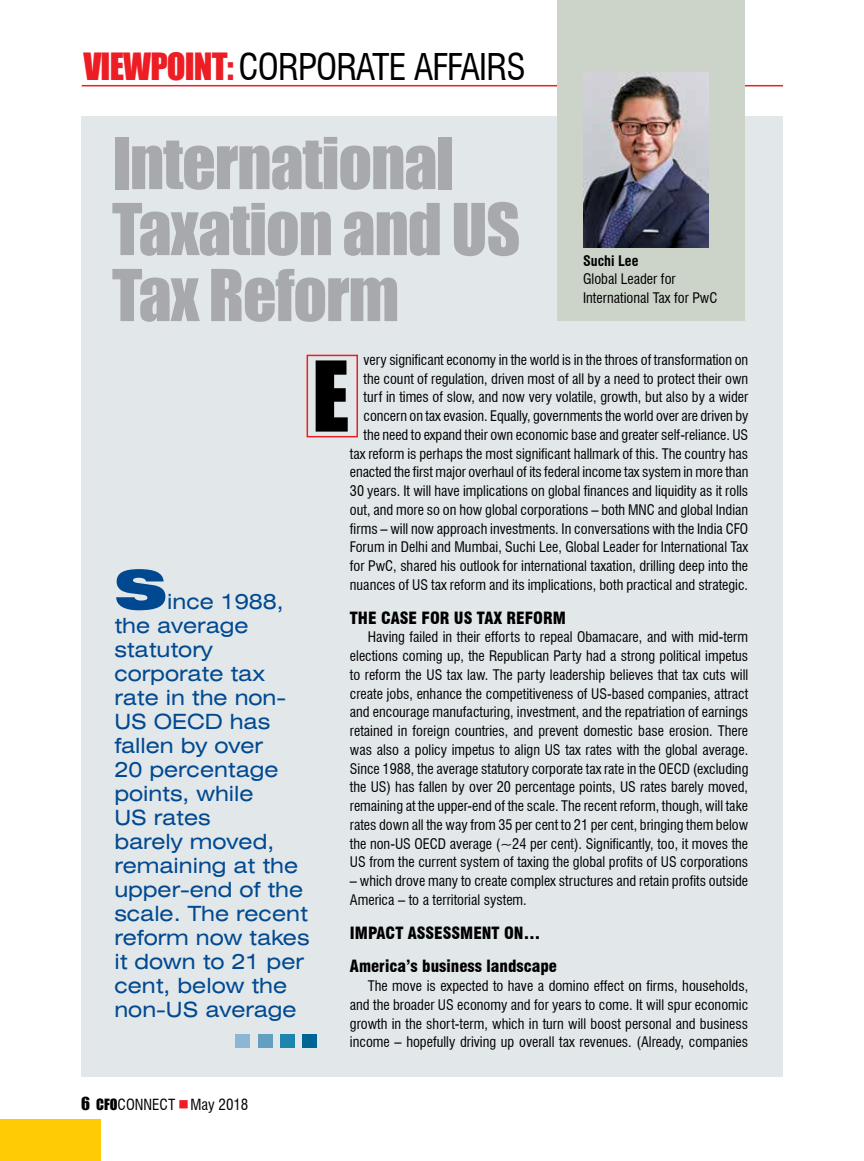
<style>
.page{position:relative;width:864px;height:1161px;background:#fff}
.page>*{position:absolute;margin:0;border:0;box-sizing:border-box;transform-origin:0 0}
.t1{font:90px "Impact";color:#000}
.t2{font:66px/66px "Impact";letter-spacing:-.02em;color:#a7a9ac}
.t3{font:900 expanded 54px "Swiss 721 BT";color:#004990}
.t4{font:condensed 36px "Swiss 721 BT";letter-spacing:-.025em;color:#000}
.t5{font:expanded 21px/24px "Swiss 721 BT";color:#004990}
.t6{font:900 condensed 16.5px/33.8px "Swiss 721 BT";color:#000}
.t7{font:condensed 15px "Swiss 721 BT";color:#000}
.t8{font:condensed 14.25px/18.8px "Swiss 721 BT";color:#000;text-align:justify}
.t9{font:700 condensed 14.25px "Swiss 721 BT";color:#000}
.s1{font-family:"Impact";font-stretch:normal;font-size:34.5px;color:#ec1d24}
.s2{font-family:"Impact";font-stretch:normal;font-size:16.5px}
.s3{font-family:"Impact";font-stretch:normal;font-size:14.25px}
</style>
<div class="page">
<hr style="left:82px;top:85px;width:701px;height:1px;background:#ec1d24">
<div style="left:81px;top:116px;width:702px;height:960px;background:#e2e7ea"></div>
<div style="left:258px;top:1034px;width:14px;height:14px;background:#629fc3"></div>
<div style="left:280px;top:1034px;width:14px;height:14px;background:#1d85b0"></div>
<div style="left:302px;top:1034px;width:15px;height:14px;background:#006594"></div>
<div style="left:235px;top:1034px;width:15px;height:14px;background:#8cb6d3"></div>
<div style="left:557px;top:0;width:188px;height:320px;background:#ccd4c9"></div>
<div style="left:307px;top:355px;width:51px;height:82px;border:2px solid #ec1d24"></div>
<img style="left:583px;top:73px;width:125px;height:175px">
<div style="left:0;top:1119px;width:101px;height:42px;background:#ffcb05"></div>
<h3 class="t4" style="left:83px;top:46px;width:444px"><span class="s1">VIEWPOINT:</span> CORPORATE AFFAIRS</h3>
<h2 class="t2" style="left:112px;top:128px;width:410px">International<br>Taxation and US<br>Tax Reform</h2>
<p class="t9" style="left:583px;top:252px;width:57px">Suchi Lee</p>
<p class="t8" style="left:583px;top:270px;width:136px">Global Leader for<br>International Tax for PwC</p>
<p class="t8" style="left:350px;top:350px;width:400px;text-align:right">very significant economy in the world is in the throes of transformation on the count of regulation, driven most of all by a need to protect their own turf in times of slow, and now very volatile, growth, but also by a wider concern on tax evasion. Equally, governments the world over are driven by the need to expand their own economic base and greater self-reliance. US tax reform is perhaps the most significant hallmark of this. The country has enacted the first major overhaul of its federal income tax system in more than 30 years. It will have implications on global finances and liquidity as it rolls out, and more so on how global corporations – both MNC and global Indian firms – will now approach investments. In conversations with the India CFO Forum in Delhi and Mumbai, Suchi Lee, Global Leader for International Tax for PwC, shared his outlook for international taxation, drilling deep into the nuances of US tax reform and its implications, both practical and strategic.</p>
<p class="t6" style="left:350px;top:601px;width:218px">THE CASE FOR US TAX REFORM</p>
<p class="t8" style="left:350px;top:628px;width:400px;text-indent:18px">Having failed in their efforts to repeal Obamacare, and with mid-term elections coming up, the Republican Party had a strong political impetus to reform the US tax law. The party leadership believes that tax cuts will create jobs, enhance the competitiveness of US-based companies, attract and encourage manufacturing, investment, and the repatriation of earnings retained in foreign countries, and prevent domestic base erosion. There was also a policy impetus to align US tax rates with the global average.<br>Since 1988, the average statutory corporate tax rate in the OECD (excluding the US) has fallen by over 20 percentage points, US rates barely moved, remaining at the upper-end of the scale. The recent reform, though, will take rates down all the way from 35 per cent to 21 per cent, bringing them below the non-US OECD average (~24 per cent). Significantly, too, it moves the US from the current system of taxing the global profits of US corporations</p>
<p class="t8" style="left:350px;top:872px;width:400px">– which drove many to create complex structures and retain profits outside<br>America – to a territorial system.</p>
<p class="t6" style="left:350px;top:916px;width:209px">IMPACT ASSESSMENT ON…<br>America’s business landscape</p>
<p class="t8" style="left:350px;top:977px;width:400px;text-indent:18px">The move is expected to have a domino effect on firms, households, and the broader US economy and for years to come. It will spur economic growth in the short-term, which in turn will boost personal and business income – hopefully driving up overall tax revenues. (Already, companies</p>
<h1 class="t1" style="left:312px;top:326px;width:34px">E</h1>
<h3 class="t3" style="left:114px;top:557px;width:54px">S</h3>
<p class="t5" style="left:114px;top:590px;width:197px;text-indent:53px">ince 1988, the average statutory corporate tax rate in the non-<br>US OECD has fallen by over<br>20 percentage points, while<br>US rates<br>barely moved, remaining at the upper-end of the scale. The recent reform now takes it down to 21 per cent, below the non-US average</p>
<p class="t7" style="left:81px;top:1096px;width:169px"><span class="s2">6</span> <span class="s3">CFO</span>CONNECT May 2018</p>
</div>
